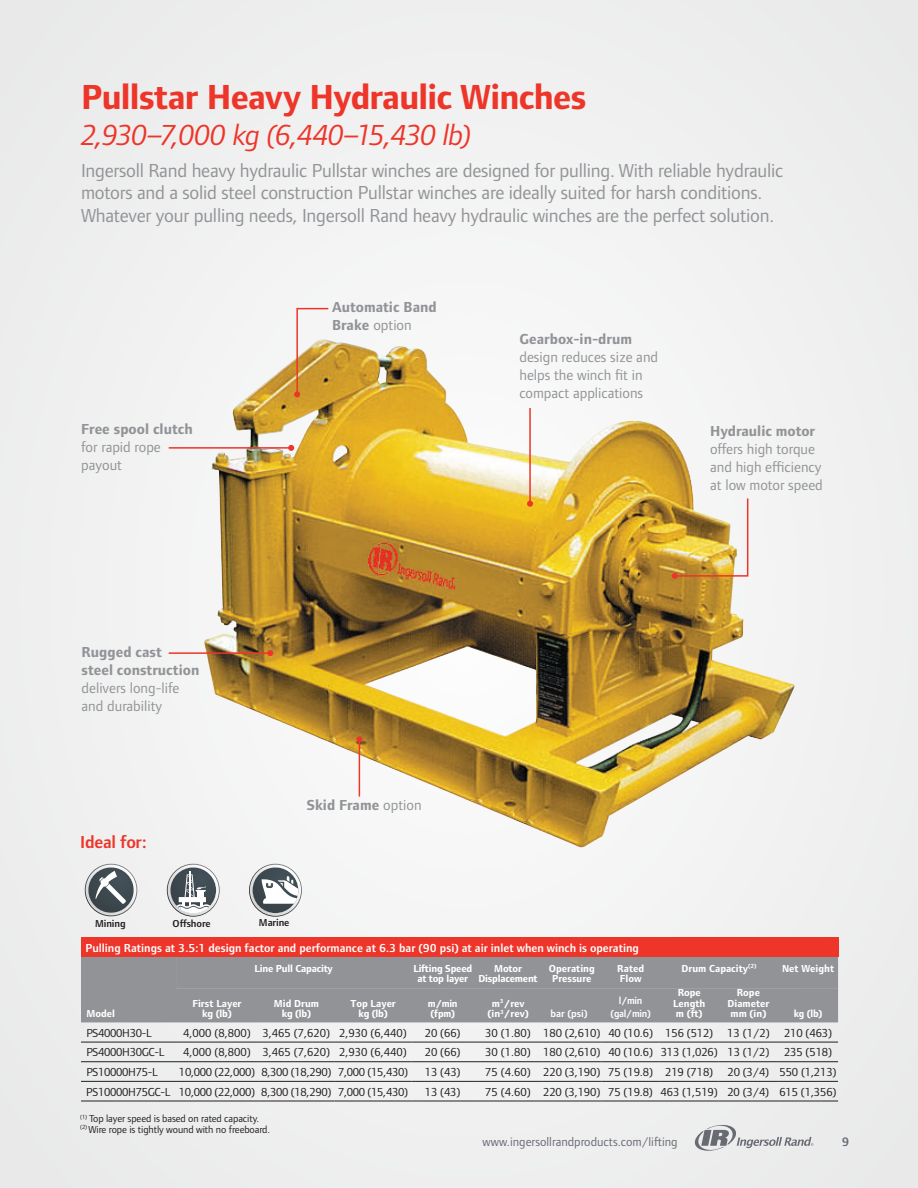
<style>
.page{position:relative;width:918px;height:1188px;background:#efeff0}
.page>*{position:absolute;margin:0;border:0;box-sizing:border-box;transform-origin:0 0}
.t1{font:700 36px "Foundry Form Sans";letter-spacing:-.02em;color:#ee3529}
.t2{font:italic 30px "Foundry Form Sans";letter-spacing:-.025em;color:#ee3529}
.t3{font:19.5px/22.5px "Foundry Form Sans";letter-spacing:-.01em;color:#919396}
.t4{font:600 18px "Foundry Form Sans";letter-spacing:-.015em;color:#ee3529}
.t5{font:15px/18px "Foundry Form Sans";color:#919396}
.t6{font:700 15px/18px "Foundry Form Sans";color:#919396}
.t7{font:12.75px "Foundry Form Sans";color:#696b73}
.t8{font:600 12.75px "Foundry Form Sans";color:#696b73}
.t9{font:12px "Foundry Form Sans";letter-spacing:-.01em;color:#231f20}
.t10{font:600 12px "Foundry Form Sans";color:#fff}
.t11{font:700 10.5px/10.5px "Foundry Form Sans";color:#fff;text-align:center}
.t12{font:10.5px/10.5px "Foundry Form Sans";letter-spacing:-.01em;color:#231f20}
.t13{font:700 10.5px/10.5px "Foundry Form Sans";letter-spacing:-.02em;color:#fff;text-align:center}
.t14{font:600 10.5px/13.5px "Foundry Form Sans";letter-spacing:-.02em;color:#fff;text-align:center}
.t15{font:600 10.5px "Foundry Form Sans";letter-spacing:-.01em;color:#231f20}
.s1{font-weight:400}
</style>
<div class="page">
<svg style="left:694px;top:1125px;width:120px;height:26px"></svg>
<svg style="left:85px;top:864px;width:52px;height:52px"></svg>
<svg style="left:167px;top:864px;width:53px;height:53px"></svg>
<svg style="left:249px;top:864px;width:53px;height:53px"></svg>
<div style="left:81px;top:938px;width:757px;height:19px;background:#ee3529"></div>
<div style="left:81px;top:957px;width:757px;height:65px;background:#919396"></div>
<div style="left:176px;top:957px;width:662px;height:31px;background:#919396"></div>
<hr style="left:81px;top:1042px;width:95px;height:1px;background:#231f20">
<hr style="left:176px;top:1042px;width:82px;height:1px;background:#231f20">
<hr style="left:258px;top:1042px;width:77px;height:1px;background:#231f20">
<hr style="left:335px;top:1042px;width:76px;height:1px;background:#231f20">
<hr style="left:411px;top:1042px;width:63px;height:1px;background:#231f20">
<hr style="left:542px;top:1042px;width:60px;height:1px;background:#231f20">
<hr style="left:602px;top:1042px;width:58px;height:1px;background:#231f20">
<hr style="left:660px;top:1042px;width:59px;height:1px;background:#231f20">
<hr style="left:719px;top:1042px;width:59px;height:1px;background:#231f20">
<hr style="left:778px;top:1042px;width:60px;height:1px;background:#231f20">
<hr style="left:81px;top:1061px;width:95px;height:1px;background:#231f20">
<hr style="left:176px;top:1061px;width:82px;height:1px;background:#231f20">
<hr style="left:258px;top:1061px;width:77px;height:1px;background:#231f20">
<hr style="left:335px;top:1061px;width:76px;height:1px;background:#231f20">
<hr style="left:411px;top:1061px;width:63px;height:1px;background:#231f20">
<hr style="left:474px;top:1061px;width:68px;height:1px;background:#231f20">
<hr style="left:542px;top:1061px;width:60px;height:1px;background:#231f20">
<hr style="left:602px;top:1061px;width:58px;height:1px;background:#231f20">
<hr style="left:660px;top:1061px;width:59px;height:1px;background:#231f20">
<hr style="left:719px;top:1061px;width:59px;height:1px;background:#231f20">
<hr style="left:778px;top:1061px;width:60px;height:1px;background:#231f20">
<hr style="left:81px;top:1081px;width:95px;height:1px;background:#231f20">
<hr style="left:176px;top:1081px;width:82px;height:1px;background:#231f20">
<hr style="left:258px;top:1081px;width:77px;height:1px;background:#231f20">
<hr style="left:335px;top:1081px;width:76px;height:1px;background:#231f20">
<hr style="left:411px;top:1081px;width:63px;height:1px;background:#231f20">
<hr style="left:474px;top:1081px;width:68px;height:1px;background:#231f20">
<hr style="left:542px;top:1081px;width:60px;height:1px;background:#231f20">
<hr style="left:602px;top:1081px;width:58px;height:1px;background:#231f20">
<hr style="left:660px;top:1081px;width:59px;height:1px;background:#231f20">
<hr style="left:719px;top:1081px;width:59px;height:1px;background:#231f20">
<hr style="left:778px;top:1081px;width:60px;height:1px;background:#231f20">
<hr style="left:81px;top:1101px;width:95px;height:1px;background:#231f20">
<hr style="left:411px;top:1101px;width:63px;height:1px;background:#231f20">
<hr style="left:474px;top:1101px;width:68px;height:1px;background:#231f20">
<hr style="left:542px;top:1101px;width:60px;height:1px;background:#231f20">
<hr style="left:602px;top:1101px;width:58px;height:1px;background:#231f20">
<hr style="left:660px;top:1101px;width:59px;height:1px;background:#231f20">
<hr style="left:719px;top:1101px;width:59px;height:1px;background:#231f20">
<hr style="left:778px;top:1101px;width:60px;height:1px;background:#231f20">
<hr style="left:474px;top:1042px;width:68px;height:1px;background:#231f20">
<hr style="left:176px;top:1101px;width:82px;height:1px;background:#231f20">
<hr style="left:258px;top:1101px;width:77px;height:1px;background:#231f20">
<hr style="left:335px;top:1101px;width:76px;height:1px;background:#231f20">
<img style="left:204px;top:341px;width:591px;height:507px">
<hr style="left:169px;top:652px;width:101px;height:2px;background:#ee3529">
<svg style="left:267px;top:650px;width:6px;height:6px"></svg>
<hr style="left:529px;top:408px;width:2px;height:96px;background:#ee3529">
<svg style="left:527px;top:501px;width:6px;height:6px"></svg>
<img style="left:672px;top:497px;width:77px;height:82px">
<svg style="left:294px;top:307px;width:36px;height:90px"></svg>
<hr style="left:359px;top:739px;width:1px;height:58px;background:#ee3529">
<svg style="left:356px;top:736px;width:6px;height:6px"></svg>
<hr style="left:169px;top:447px;width:122px;height:2px;background:#ee3529">
<svg style="left:288px;top:445px;width:6px;height:6px"></svg>
<h1 class="t1" style="left:81px;top:76px;width:507px">Pullstar Heavy Hydraulic Winches</h1>
<h2 class="t2" style="left:81px;top:118px;width:392px">2,930–7,000 kg (6,440–15,430 lb)</h2>
<p class="t3" style="left:81px;top:159px;width:704px">Ingersoll Rand heavy hydraulic Pullstar winches are designed for pulling. With reliable hydraulic motors and a solid steel construction Pullstar winches are ideally suited for harsh conditions.<br>Whatever your pulling needs, Ingersoll Rand heavy hydraulic winches are the perfect solution.</p>
<p class="t6" style="left:81px;top:420px;width:113px">Free spool clutch</p>
<p class="t5" style="left:81px;top:438px;width:81px">for rapid rope payout</p>
<p class="t6" style="left:332px;top:298px;width:106px">Automatic Band<br>Brake <span class="s1">option</span></p>
<p class="t6" style="left:519px;top:330px;width:114px">Gearbox-in-drum</p>
<p class="t5" style="left:519px;top:348px;width:140px">design reduces size and helps the winch fit in compact applications</p>
<p class="t6" style="left:710px;top:422px;width:107px">Hydraulic motor</p>
<p class="t5" style="left:710px;top:440px;width:114px">offers high torque and high efficiency at low motor speed</p>
<p class="t6" style="left:82px;top:643px;width:119px">Rugged cast<br>steel construction</p>
<p class="t5" style="left:82px;top:679px;width:99px">delivers long-life and durability</p>
<h3 class="t4" style="left:80px;top:832px;width:68px">Ideal for:</h3>
<p class="t6" style="left:307px;top:796px;width:116px">Skid Frame <span class="s1">option</span></p>
<p class="t15" style="left:95px;top:917px;width:32px">Mining</p>
<p class="t15" style="left:173px;top:917px;width:40px">Offshore</p>
<p class="t15" style="left:259px;top:917px;width:32px">Marine</p>
<p class="t10" style="left:86px;top:941px;width:555px">Pulling Ratings at 3.5:1 design factor and performance at 6.3 bar (90 psi) at air inlet when winch is operating</p>
<p class="t11" style="left:86px;top:1009px;width:30px">Model</p>
<p class="t13" style="left:255px;top:963px;width:80px">Line Pull Capacity</p>
<p class="t13" style="left:413px;top:963px;width:60px">Lifting Speed at top layer</p>
<p class="t13" style="left:479px;top:963px;width:61px">Motor<br>Displacement</p>
<p class="t11" style="left:549px;top:963px;width:47px">Operating<br>Pressure</p>
<p class="t11" style="left:617px;top:963px;width:28px;text-align:left">Rated<br>Flow</p>
<p class="t11" style="left:681px;top:963px;width:77px">Drum Capacity<sup>(2)</sup></p>
<p class="t11" style="left:782px;top:963px;width:54px">Net Weight</p>
<p class="t11" style="left:193px;top:998px;width:51px">First Layer kg (lb)</p>
<p class="t11" style="left:274px;top:998px;width:47px">Mid Drum kg (lb)</p>
<p class="t11" style="left:350px;top:998px;width:47px">Top Layer kg (lb)</p>
<p class="t11" style="left:428px;top:998px;width:31px;text-align:left">m/min (fpm)</p>
<p class="t11" style="left:487px;top:998px;width:43px">m<sup>3</sup>/rev (in<sup>3</sup>/rev)</p>
<p class="t14" style="left:551px;top:1007px;width:39px">bar (psi)</p>
<p class="t14" style="left:610px;top:994px;width:42px">l/min (gal/min)</p>
<p class="t11" style="left:673px;top:987px;width:34px">Rope<br>Length m (ft)</p>
<p class="t11" style="left:728px;top:987px;width:43px">Rope<br>Diameter mm (in)</p>
<p class="t11" style="left:794px;top:1008px;width:30px">kg (lb)</p>
<p class="t9" style="left:86px;top:1025px;width:67px">PS4000H30-L</p>
<p class="t9" style="left:183px;top:1025px;width:225px">4,000 (8,800) 3,465 (7,620) 2,930 (6,440)</p>
<p class="t9" style="left:425px;top:1025px;width:37px">20 (66)</p>
<p class="t9" style="left:485px;top:1025px;width:348px">30 (1.80) 180 (2,610) 40 (10.6) 156 (512) 13 (1/2) 210 (463)</p>
<p class="t9" style="left:86px;top:1045px;width:80px">PS4000H30GC-L</p>
<p class="t9" style="left:183px;top:1045px;width:225px">4,000 (8,800) 3,465 (7,620) 2,930 (6,440)</p>
<p class="t9" style="left:425px;top:1045px;width:37px">20 (66)</p>
<p class="t9" style="left:485px;top:1045px;width:348px">30 (1.80) 180 (2,610) 40 (10.6) 313 (1,026) 13 (1/2) 235 (518)</p>
<p class="t9" style="left:86px;top:1065px;width:73px">PS10000H75-L</p>
<p class="t9" style="left:179px;top:1065px;width:231px">10,000 (22,000) 8,300 (18,290) 7,000 (15,430)</p>
<p class="t9" style="left:425px;top:1065px;width:37px">13 (43)</p>
<p class="t9" style="left:485px;top:1065px;width:353px">75 (4.60) 220 (3,190) 75 (19.8) 219 (718) 20 (3/4) 550 (1,213)</p>
<p class="t9" style="left:86px;top:1085px;width:323px">PS10000H75GC-L 10,000 (22,000) 8,300 (18,290) 7,000 (15,430)</p>
<p class="t9" style="left:425px;top:1085px;width:37px">13 (43)</p>
<p class="t9" style="left:485px;top:1085px;width:353px">75 (4.60) 220 (3,190) 75 (19.8) 463 (1,519) 20 (3/4) 615 (1,356)</p>
<p class="t12" style="left:80px;top:1113px;width:191px"><sup>(1)</sup> Top layer speed is based on rated capacity.<br><sup>(2)</sup> Wire rope is tightly wound with no freeboard.</p>
<p class="t7" style="left:483px;top:1134px;width:197px">www.ingersollrandproducts.com/lifting</p>
<p class="t8" style="left:842px;top:1135px;width:9px">9</p>
</div>
